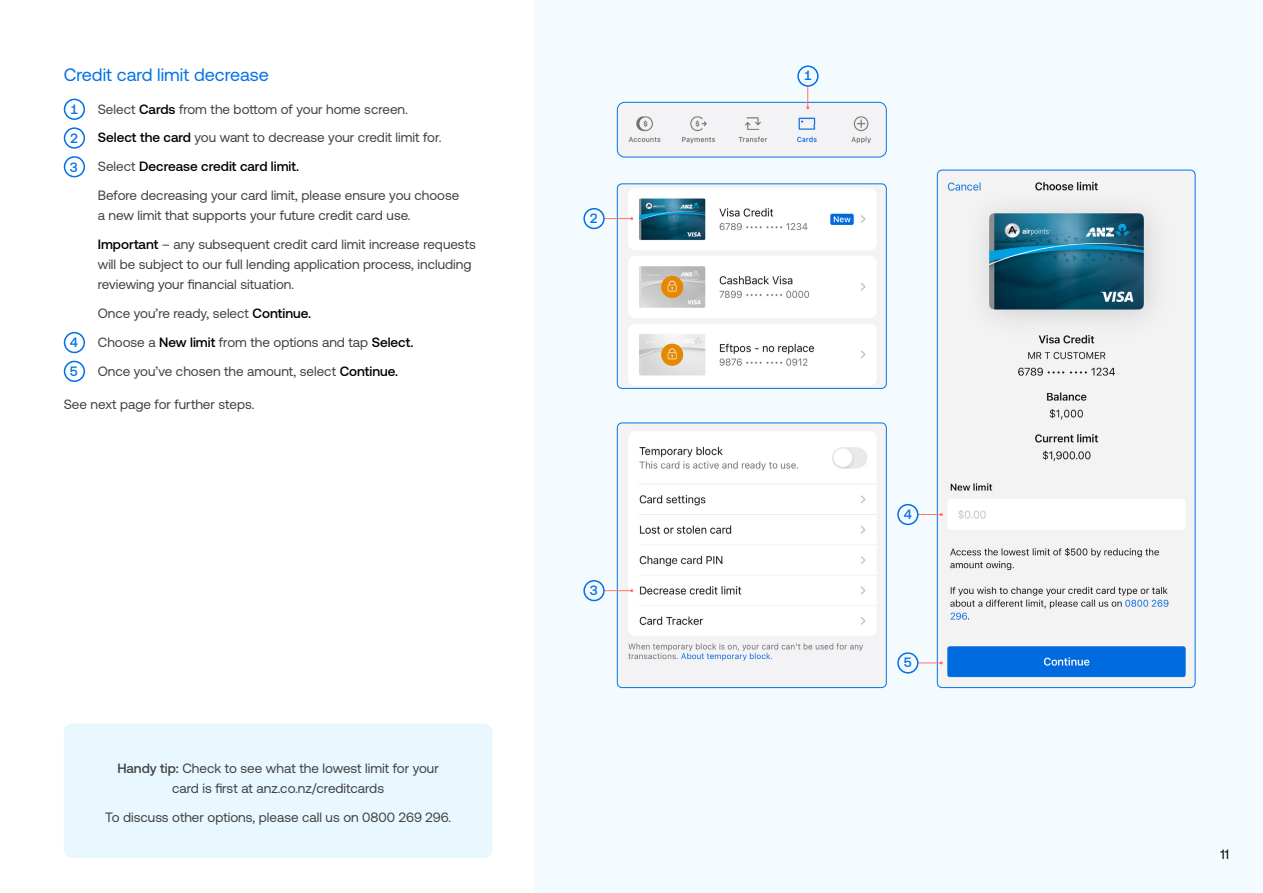
<style>
.page{position:relative;width:1263px;height:893px;background:#fff}
.page>*{position:absolute;margin:0;border:0;box-sizing:border-box;transform-origin:0 0}
.t1{font:18px "Aeonik";color:#0572e6}
.t2{font:18px "Minion Pro";color:#000}
.t3{font:13.5px/28.8px "Aeonik";color:#424242}
.t4{font:500 13.5px "Aeonik";color:#0572e6}
.s1{font-weight:500;color:#000}
.s2{font-weight:500}
.s3{font-family:"Aeonik";font-size:13.5px}
</style>
<div class="page">
<div style="left:535px;top:0;width:728px;height:893px;background:#f3fbfe"></div>
<svg style="left:64px;top:99px;width:21px;height:21px"></svg>
<svg style="left:64px;top:127px;width:21px;height:22px"></svg>
<svg style="left:64px;top:156px;width:21px;height:21px"></svg>
<svg style="left:64px;top:332px;width:21px;height:21px"></svg>
<svg style="left:64px;top:361px;width:21px;height:21px"></svg>
<img style="left:937px;top:170px;width:258px;height:518px">
<div style="left:937px;top:170px;width:258px;height:518px;border:1px solid #0572e6;border-radius:5px"></div>
<div style="left:64px;top:724px;width:428px;height:134px;background:#e8f8fe;border-radius:9px"></div>
<img style="left:617px;top:423px;width:269px;height:265px">
<div style="left:617px;top:423px;width:269px;height:265px;border:1px solid #0572e6;border-radius:5px"></div>
<img style="left:617px;top:184px;width:269px;height:204px">
<div style="left:617px;top:184px;width:269px;height:205px;border:1px solid #0572e6;border-radius:5px"></div>
<svg style="left:583px;top:208px;width:50px;height:21px"></svg>
<svg style="left:583px;top:580px;width:50px;height:21px"></svg>
<svg style="left:897px;top:652px;width:46px;height:22px"></svg>
<svg style="left:897px;top:504px;width:46px;height:21px"></svg>
<div style="left:617px;top:102px;width:269px;height:55px;background:#f3f3f5;border-radius:7px"></div>
<div style="left:617px;top:102px;width:269px;height:55px;border:1px solid #0572e6;border-radius:7px"></div>
<img style="left:628px;top:116px;width:243px;height:28px">
<svg style="left:797px;top:65px;width:22px;height:44px"></svg>
<h1 class="t1" style="left:64px;top:64px;width:207px">Credit card limit decrease</h1>
<p class="t4" style="left:70px;top:101px;width:10px">1</p>
<p class="t3" style="left:98px;top:94px;width:312px">Select <span class="s1">Cards</span> from the bottom of your home screen.</p>
<p class="t4" style="left:70px;top:131px;width:10px">2</p>
<p class="t3" style="left:98px;top:123px;width:345px"><span class="s1">Select the card</span> you want to decrease your credit limit for.</p>
<p class="t4" style="left:70px;top:159px;width:10px">3</p>
<p class="t3" style="left:98px;top:152px;width:363px">Select <span class="s1">Decrease credit card limit.<br></span>Before decreasing your card limit, please ensure you choose</p>
<p class="t3" style="left:98px;top:201px;width:380px">a new limit that supports your future credit card use.<br><span class="s1">Important</span> – any subsequent credit card limit increase requests</p>
<p class="t3" style="left:98px;top:254px;width:375px;line-height:20.2px">will be subject to our full lending application process, including reviewing your financial situation.</p>
<p class="t3" style="left:98px;top:299px;width:215px">Once you’re ready, select <span class="s1">Continue.</span></p>
<p class="t4" style="left:70px;top:335px;width:10px">4</p>
<p class="t3" style="left:98px;top:328px;width:317px">Choose a <span class="s1">New limit</span> from the options and tap <span class="s1">Select.</span></p>
<p class="t4" style="left:70px;top:364px;width:10px">5</p>
<p class="t3" style="left:98px;top:356px;width:302px">Once you’ve chosen the amount, select <span class="s1">Continue.</span></p>
<p class="t3" style="left:64px;top:389px;width:192px">See next page for further steps.</p>
<p class="t3" style="left:117px;top:758px;width:323px;line-height:20.2px;text-align:center"><span class="s2">Handy tip:</span> Check to see what the lowest limit for your card is first at anz.co.nz/creditcards</p>
<p class="t3" style="left:105px;top:802px;width:347px">To discuss other options, please call us on 0800 269 296.</p>
<p class="t4" style="left:590px;top:211px;width:10px">2</p>
<p class="t4" style="left:590px;top:583px;width:10px">3</p>
<p class="t4" style="left:804px;top:68px;width:10px">1</p>
<p class="t4" style="left:904px;top:507px;width:10px">4</p>
<p class="t4" style="left:904px;top:655px;width:10px">5</p>
<h1 class="t2" style="left:1208px;top:841px;width:22px">11<span class="s3">11</span></h1>
</div>
